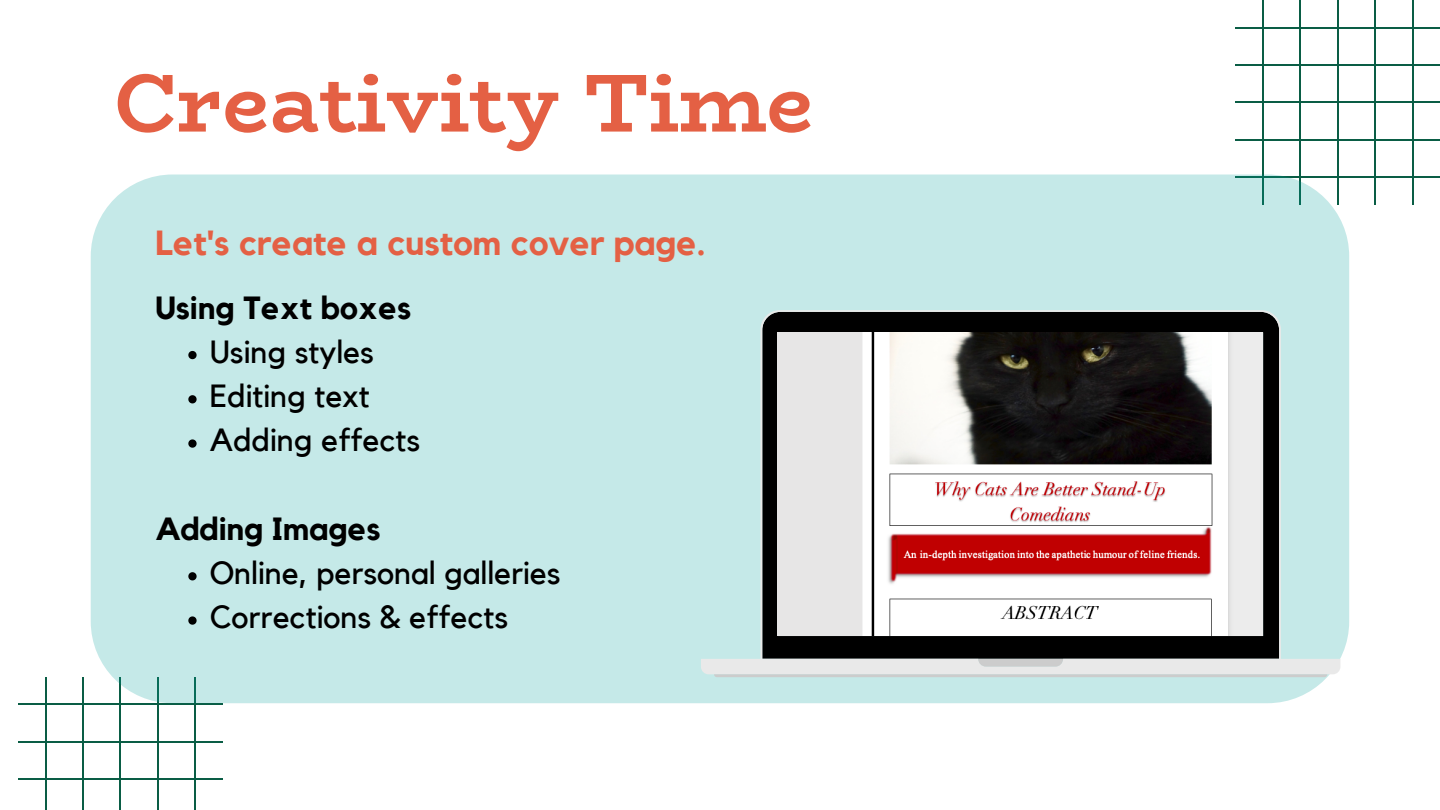
<style>
.page{position:relative;width:1440px;height:810px;background:#fff}
.page>*{position:absolute;margin:0;border:0;box-sizing:border-box;transform-origin:0 0}
.t1{font:700 82.4px "Bio Rhyme";color:#e46044}
.t2{font:700 34.8px "Kollektif";color:#e46044}
.t3{font:32px "Kollektif";color:#000}
.t4{font:700 32px "Kollektif";color:#000}
</style>
<div class="page">
<hr style="left:45px;top:677px;width:1px;height:133px;background:#0a5d45">
<hr style="left:82px;top:677px;width:2px;height:133px;background:#0a5d45">
<hr style="left:120px;top:677px;width:1px;height:133px;background:#0a5d45">
<hr style="left:157px;top:677px;width:2px;height:133px;background:#0a5d45">
<hr style="left:194px;top:677px;width:2px;height:133px;background:#0a5d45">
<hr style="left:18px;top:778px;width:205px;height:2px;background:#0a5d45">
<hr style="left:18px;top:741px;width:205px;height:1px;background:#0a5d45">
<hr style="left:18px;top:703px;width:205px;height:2px;background:#0a5d45">
<hr style="left:1262px;top:0;width:2px;height:205px;background:#0a5d45">
<hr style="left:1299px;top:0;width:2px;height:205px;background:#0a5d45">
<hr style="left:1337px;top:0;width:2px;height:205px;background:#0a5d45">
<hr style="left:1374px;top:0;width:2px;height:205px;background:#0a5d45">
<hr style="left:1412px;top:0;width:1px;height:205px;background:#0a5d45">
<hr style="left:1235px;top:176px;width:205px;height:2px;background:#0a5d45">
<hr style="left:1235px;top:139px;width:205px;height:2px;background:#0a5d45">
<hr style="left:1235px;top:102px;width:205px;height:1px;background:#0a5d45">
<hr style="left:1235px;top:64px;width:205px;height:2px;background:#0a5d45">
<hr style="left:1235px;top:27px;width:205px;height:1px;background:#0a5d45">
<div style="left:91px;top:174px;width:1258px;height:529px;background:#c5e9e8;border-radius:82px"></div>
<svg style="left:701px;top:310px;width:639px;height:364px"></svg>
<svg style="left:978px;top:659px;width:85px;height:8px"></svg>
<svg style="left:714px;top:674px;width:613px;height:3px;background:#cccfcf"></svg>
<img style="left:778px;top:332px;width:485px;height:304px">
<svg style="left:188px;top:351px;width:9px;height:8px"></svg>
<svg style="left:188px;top:395px;width:9px;height:8px"></svg>
<svg style="left:188px;top:439px;width:9px;height:9px"></svg>
<svg style="left:188px;top:572px;width:9px;height:8px"></svg>
<svg style="left:188px;top:616px;width:9px;height:9px"></svg>
<p class="t1" style="left:114px;top:39px;width:700px">Creativity Time</p>
<p class="t2" style="left:155px;top:227px;width:552px">Let's create a custom cover page.</p>
<p class="t4" style="left:155px;top:293px;width:257px">Using Text boxes</p>
<p class="t3" style="left:210px;top:337px;width:166px">Using styles</p>
<p class="t3" style="left:210px;top:381px;width:162px">Editing text</p>
<p class="t3" style="left:210px;top:426px;width:212px">Adding effects</p>
<p class="t4" style="left:155px;top:514px;width:227px">Adding Images</p>
<p class="t3" style="left:210px;top:558px;width:352px">Online, personal galleries</p>
<p class="t3" style="left:210px;top:603px;width:300px">Corrections &amp; effects</p>
</div>
